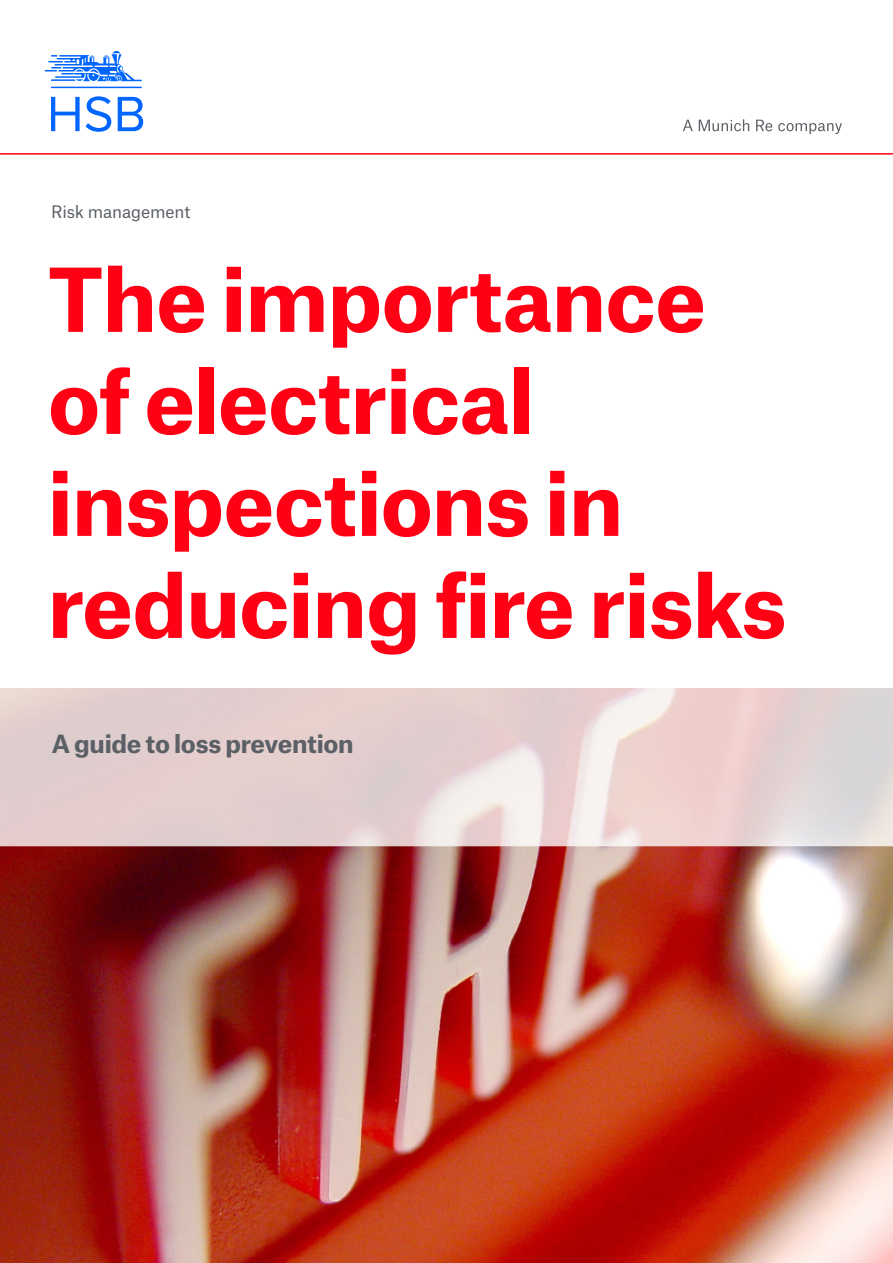
<style>
.page{position:relative;width:893px;height:1263px;background:#fff}
.page>*{position:absolute;margin:0;border:0;box-sizing:border-box;transform-origin:0 0}
.HSB_56pt_Bold{font:700 84px/102px "Munich Re";letter-spacing:-.01em;color:#ff0014}
.HSB_16pt_Bold{font:700 24px "Munich Re";letter-spacing:-.015em;color:#5b6066}
.t1{font:16.5px "Munich Re";letter-spacing:-.005em;color:#5b6066}
</style>
<div class="page">
<img style="left:0;top:689px;width:893px;height:574px">
<hr style="left:0;top:153px;width:893px;height:2px;background:#ff0014">
<svg style="left:683px;top:119px;width:159px;height:15px"></svg>
<svg style="left:45px;top:51px;width:98px;height:81px"></svg>
<p class="t1" style="left:51px;top:198px;width:141px">Risk management</p>
<p class="HSB_56pt_Bold" style="left:48px;top:240px;width:740px">The importance of electrical inspections in reducing fire risks</p>
<p class="HSB_16pt_Bold" style="left:52px;top:724px;width:303px">A guide to loss prevention</p>
</div>
